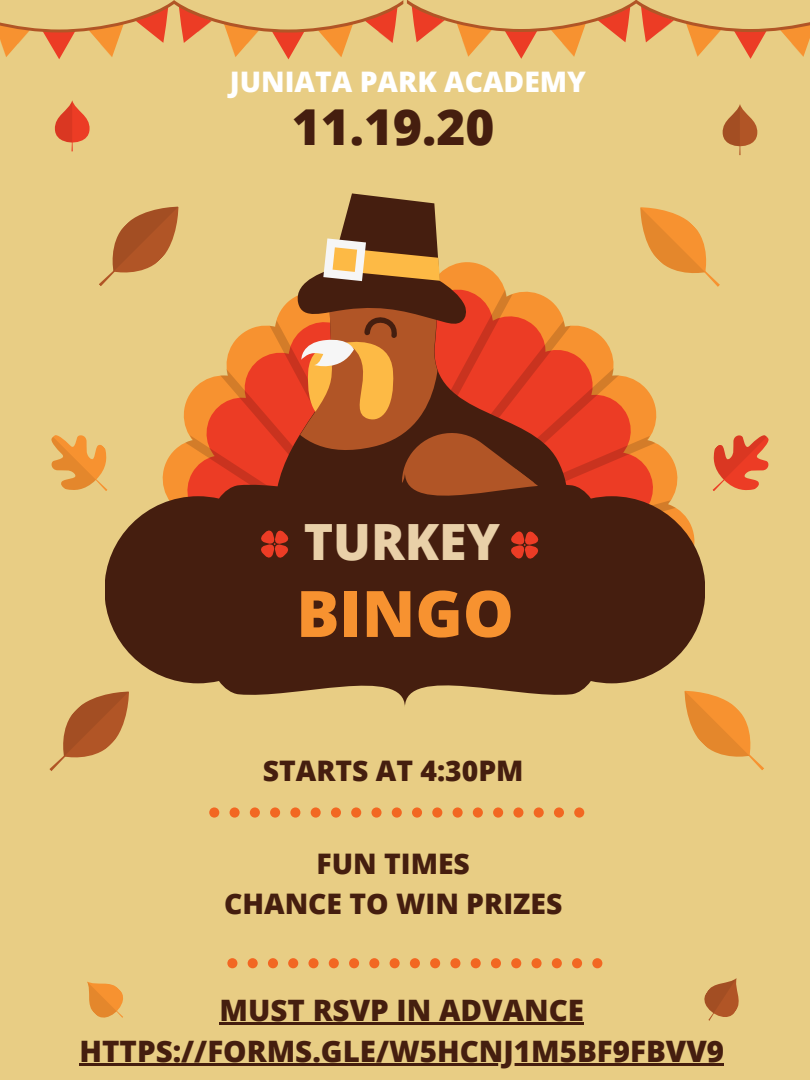
<style>
.page{position:relative;width:810px;height:1080px;background:#e8cd84}
.page>*{position:absolute;margin:0;border:0;box-sizing:border-box;transform-origin:0 0}
.t1{font:800 64.12px "Open Sans";color:#f79230}
.t2{font:800 50px "Open Sans";color:#e9d0a8}
.t3{font:800 49.5px "Open Sans";color:#451e0f}
.t4{font:800 29.5px/41.1px "Open Sans";color:#451e0f;text-align:center}
.t5{font:800 28.31px/39.4px "Open Sans";color:#451e0f;text-align:center}
.t6{font:800 28.31px "Open Sans";color:#fff}
</style>
<div class="page">
<svg style="left:0;top:0;width:810px;height:59px"></svg>
<svg style="left:106px;top:584px;width:598px;height:122px;fill:#451e0f"></svg>
<svg style="left:49px;top:674px;width:97px;height:97px"></svg>
<svg style="left:667px;top:673px;width:97px;height:97px"></svg>
<svg style="left:55px;top:101px;width:35px;height:50px"></svg>
<svg style="left:723px;top:104px;width:34px;height:51px"></svg>
<svg style="left:704px;top:978px;width:35px;height:43px"></svg>
<svg style="left:87px;top:981px;width:36px;height:37px"></svg>
<svg style="left:51px;top:193px;width:718px;height:391px"></svg>
<div style="left:311px;top:807px;width:10px;height:11px;background:#f26722;border-radius:50%"></div>
<div style="left:331px;top:807px;width:10px;height:11px;background:#f26722;border-radius:50%"></div>
<div style="left:290px;top:807px;width:10px;height:11px;background:#f26722;border-radius:50%"></div>
<div style="left:371px;top:807px;width:11px;height:11px;background:#f26722;border-radius:50%"></div>
<svg style="left:209px;top:807px;width:10px;height:11px"></svg>
<div style="left:392px;top:807px;width:10px;height:11px;background:#f26722;border-radius:50%"></div>
<div style="left:230px;top:807px;width:10px;height:11px;background:#f26722;border-radius:50%"></div>
<div style="left:250px;top:807px;width:10px;height:11px;background:#f26722;border-radius:50%"></div>
<div style="left:270px;top:807px;width:10px;height:11px;background:#f26722;border-radius:50%"></div>
<div style="left:351px;top:807px;width:10px;height:11px;background:#f26722;border-radius:50%"></div>
<div style="left:513px;top:807px;width:10px;height:11px;background:#f26722;border-radius:50%"></div>
<div style="left:534px;top:807px;width:10px;height:11px;background:#f26722;border-radius:50%"></div>
<div style="left:554px;top:807px;width:10px;height:11px;background:#f26722;border-radius:50%"></div>
<div style="left:574px;top:807px;width:10px;height:11px;background:#f26722;border-radius:50%"></div>
<div style="left:493px;top:807px;width:10px;height:11px;background:#f26722;border-radius:50%"></div>
<div style="left:432px;top:807px;width:10px;height:11px;background:#f26722;border-radius:50%"></div>
<div style="left:453px;top:807px;width:10px;height:11px;background:#f26722;border-radius:50%"></div>
<div style="left:412px;top:807px;width:10px;height:11px;background:#f26722;border-radius:50%"></div>
<div style="left:473px;top:807px;width:10px;height:11px;background:#f26722;border-radius:50%"></div>
<div style="left:329px;top:958px;width:10px;height:10px;background:#f26722;border-radius:50%"></div>
<div style="left:349px;top:958px;width:10px;height:10px;background:#f26722;border-radius:50%"></div>
<div style="left:308px;top:958px;width:11px;height:10px;background:#f26722;border-radius:50%"></div>
<div style="left:390px;top:958px;width:10px;height:10px;background:#f26722;border-radius:50%"></div>
<svg style="left:227px;top:958px;width:10px;height:10px"></svg>
<div style="left:410px;top:958px;width:10px;height:10px;background:#f26722;border-radius:50%"></div>
<div style="left:248px;top:958px;width:10px;height:10px;background:#f26722;border-radius:50%"></div>
<div style="left:268px;top:958px;width:10px;height:10px;background:#f26722;border-radius:50%"></div>
<div style="left:288px;top:958px;width:10px;height:10px;background:#f26722;border-radius:50%"></div>
<div style="left:369px;top:958px;width:10px;height:10px;background:#f26722;border-radius:50%"></div>
<div style="left:532px;top:958px;width:10px;height:10px;background:#f26722;border-radius:50%"></div>
<div style="left:552px;top:958px;width:10px;height:10px;background:#f26722;border-radius:50%"></div>
<div style="left:572px;top:958px;width:10px;height:10px;background:#f26722;border-radius:50%"></div>
<div style="left:592px;top:958px;width:10px;height:10px;background:#f26722;border-radius:50%"></div>
<div style="left:511px;top:958px;width:10px;height:10px;background:#f26722;border-radius:50%"></div>
<div style="left:450px;top:958px;width:10px;height:10px;background:#f26722;border-radius:50%"></div>
<div style="left:471px;top:958px;width:10px;height:10px;background:#f26722;border-radius:50%"></div>
<div style="left:430px;top:958px;width:10px;height:10px;background:#f26722;border-radius:50%"></div>
<div style="left:491px;top:958px;width:10px;height:10px;background:#f26722;border-radius:50%"></div>
<hr style="left:220px;top:1022px;width:364px;height:3px;background:#451e0f">
<hr style="left:80px;top:1063px;width:644px;height:3px;background:#451e0f">
<p class="t6" style="left:230px;top:62px;width:358px">JUNIATA PARK ACADEMY</p>
<h3 class="t3" style="left:292px;top:92px;width:204px">11.19.20</h3>
<h2 class="t2" style="left:304px;top:507px;width:198px">TURKEY</h2>
<h1 class="t1" style="left:296px;top:568px;width:219px">BINGO</h1>
<p class="t5" style="left:263px;top:750px;width:262px">STARTS AT 4:30PM</p>
<p class="t5" style="left:224px;top:844px;width:340px">FUN TIMES<br>CHANCE TO WIN PRIZES</p>
<p class="t4" style="left:80px;top:989px;width:646px">MUST RSVP IN ADVANCE<br>HTTPS://FORMS.GLE/W5HCNJ1M5BF9FBVV9</p>
</div>
